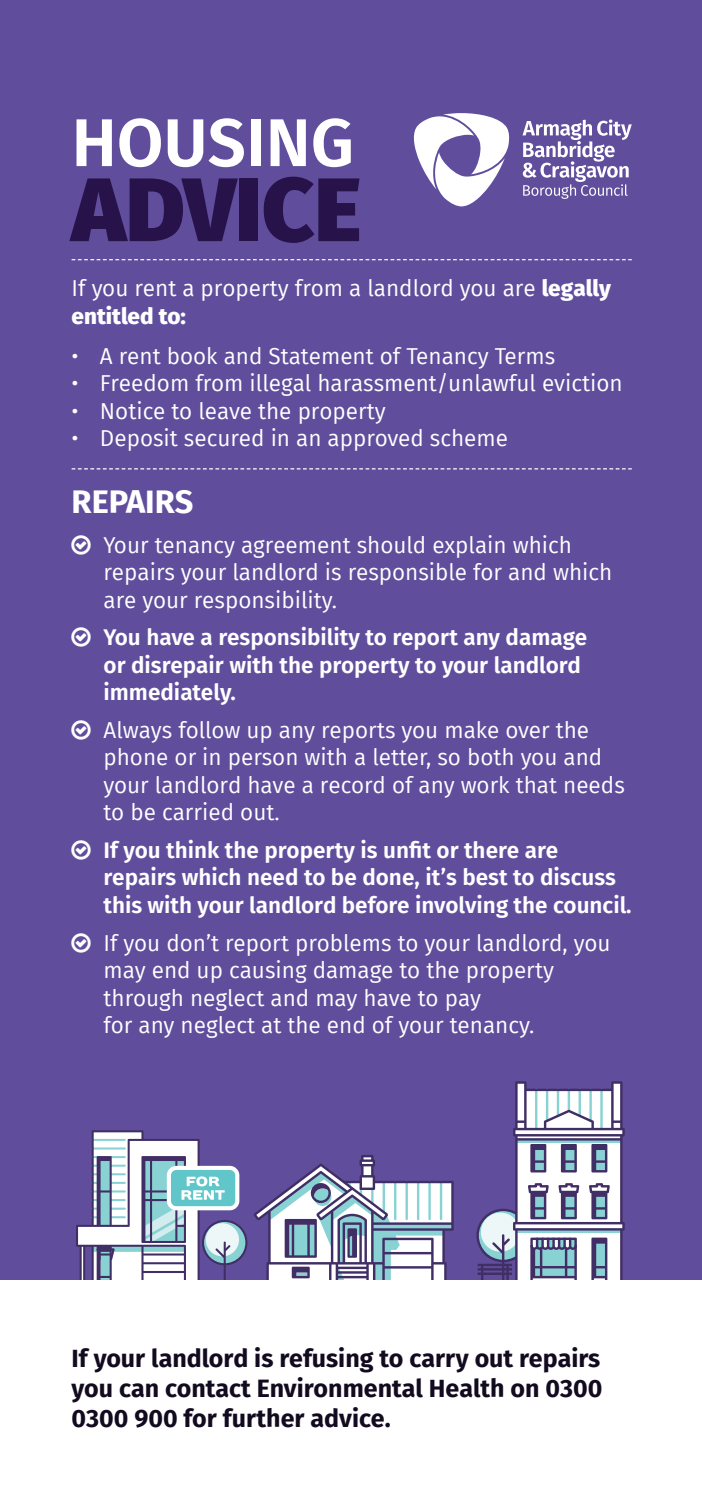
<style>
.page{position:relative;width:702px;height:1489px;background:#fff}
.page>*{position:absolute;margin:0;border:0;box-sizing:border-box;transform-origin:0 0}
.t1{font:800 90px "Fira Sans";color:#27134a}
.t2{font:600 67.5px "Fira Sans";color:#fff}
.t3{font:700 32.5px "Fira Sans";color:#fff}
.t4{font:700 25px/30px "Fira Sans";color:#120a1f;text-align:justify}
.t5{font:22.5px/27.5px "Fira Sans";color:#fff}
.t6{font:600 22.5px/27.5px "Fira Sans";color:#fff}
.s1{font-weight:800}
</style>
<div class="page">
<div style="left:0;top:0;width:702px;height:1278px;background:#604e9d"></div>
<svg style="left:476px;top:1081px;width:148px;height:197px"></svg>
<svg style="left:76px;top:1130px;width:171px;height:148px"></svg>
<svg style="left:254px;top:1155px;width:199px;height:123px"></svg>
<svg style="left:522px;top:119px;width:109px;height:80px"></svg>
<svg style="left:414px;top:113px;width:95px;height:93px"></svg>
<svg style="left:72px;top:259px;width:559px;height:1px"></svg>
<svg style="left:72px;top:468px;width:559px;height:1px"></svg>
<p class="t2" style="left:72px;top:87px;width:284px">HOUSING</p>
<p class="t1" style="left:72px;top:129px;width:291px">ADVICE</p>
<p class="t5" style="left:72px;top:274px;width:541px">If you rent a property from a landlord you are <span class="s1">legally entitled to:</span></p>
<p class="t5" style="left:72px;top:341px;width:485px">• A rent book and Statement of Tenancy Terms</p>
<p class="t5" style="left:72px;top:369px;width:552px">• Freedom from illegal harassment/unlawful eviction</p>
<p class="t5" style="left:72px;top:396px;width:316px">• Notice to leave the property</p>
<p class="t5" style="left:72px;top:424px;width:438px">• Deposit secured in an approved scheme</p>
<p class="t3" style="left:72px;top:474px;width:123px">REPAIRS</p>
<p class="t5" style="left:103px;top:530px;width:510px">Your tenancy agreement should explain which repairs your landlord is responsible for and which are your responsibility.</p>
<p class="t6" style="left:103px;top:622px;width:485px">You have a responsibility to report any damage or disrepair with the property to your landlord immediately.</p>
<p class="t5" style="left:103px;top:715px;width:523px">Always follow up any reports you make over the phone or in person with a letter, so both you and your landlord have a record of any work that needs to be carried out.</p>
<p class="t6" style="left:103px;top:835px;width:529px">If you think the property is unfit or there are repairs which need to be done, it’s best to discuss this with your landlord before involving the council.</p>
<p class="t5" style="left:103px;top:928px;width:508px">If you don’t report problems to your landlord, you may end up causing damage to the property through neglect and may have to pay<br>for any neglect at the end of your tenancy.</p>
<p class="t4" style="left:72px;top:1340px;width:532px">If your landlord is refusing to carry out repairs you can contact Environmental Health on 0300<br>0300 900 for further advice.</p>
</div>
